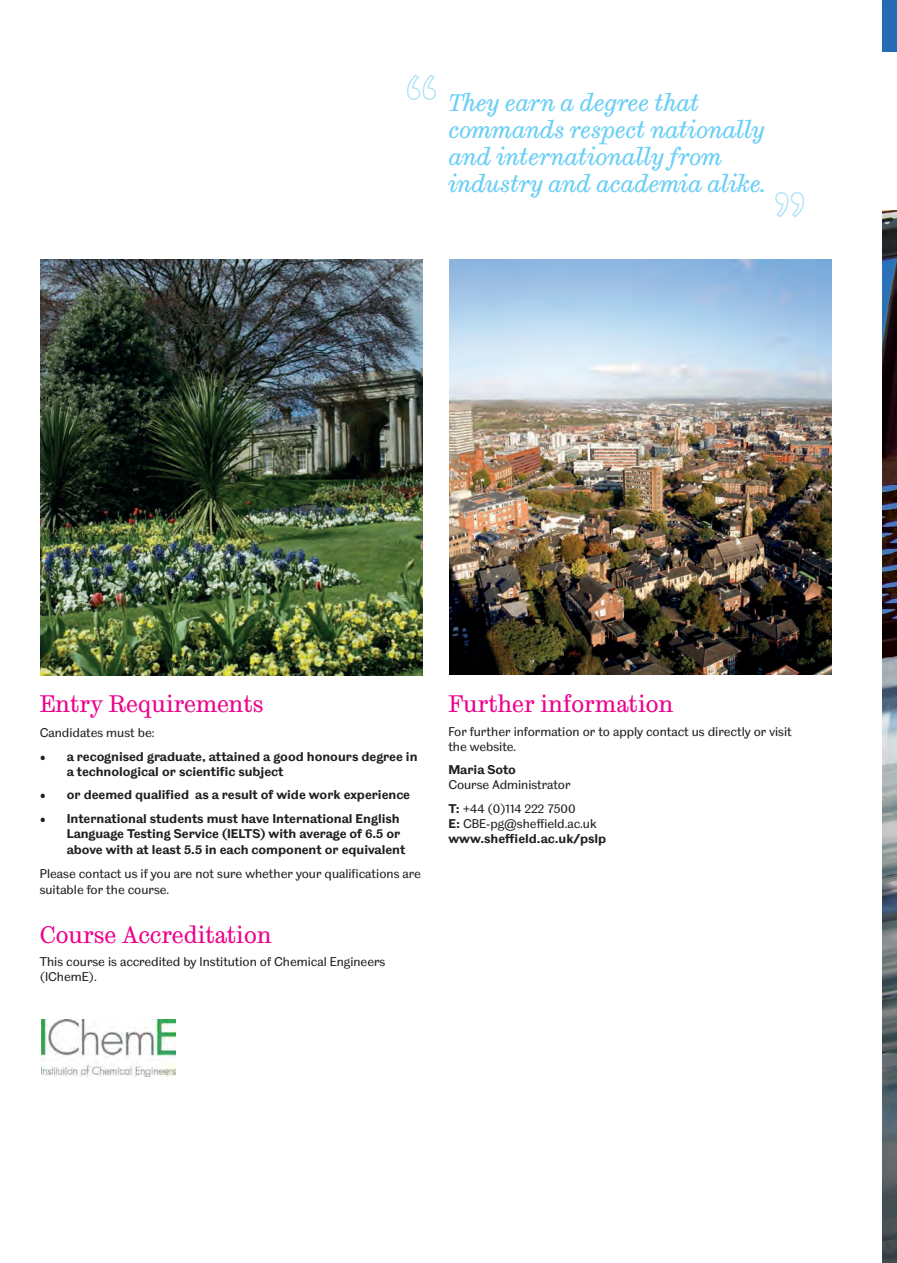
<style>
.page{position:relative;width:897px;height:1263px;background:#fff}
.page>*{position:absolute;margin:0;border:0;box-sizing:border-box;transform-origin:0 0}
.qote{font:italic 24px/27px "TUOS Stephenson";letter-spacing:-.005em;color:#6bcff6}
.sub_head{font:24px "TUOS Stephenson";color:#ed028c}
.body{font:12.75px/15px "TUOS Blake";color:#231f20}
.t1{font:700 12.75px/15px "TUOS Blake";color:#231f20}
.s1{font-weight:700}
</style>
<div class="page">
<img style="left:882px;top:0;width:14px;height:1263px">
<img style="left:449px;top:259px;width:382px;height:416px">
<img style="left:40px;top:259px;width:383px;height:416px">
<svg style="left:407px;top:74px;width:29px;height:26px"></svg>
<svg style="left:775px;top:192px;width:29px;height:26px"></svg>
<div style="left:853px;top:53px;width:43px;height:157px;background:#fff"></div>
<img style="left:42px;top:1019px;width:133px;height:58px">
<p class="qote" style="left:448px;top:90px;width:319px">They earn a degree that commands respect nationally and internationally from industry and academia alike.</p>
<p class="sub_head" style="left:40px;top:689px;width:225px">Entry Requirements</p>
<p class="body" style="left:40px;top:725px;width:117px">Candidates must be:</p>
<p class="t1" style="left:67px;top:749px;width:352px;text-indent:-27px">• a recognised graduate, attained a good honours degree in a technological or scientific subject</p>
<p class="t1" style="left:40px;top:787px;width:372px">• or deemed qualified as a result of wide work experience</p>
<p class="t1" style="left:40px;top:811px;width:362px;text-align:right">• International students must have International English<br>Language Testing Service (IELTS) with average of 6.5 or</p>
<p class="t1" style="left:67px;top:842px;width:340px">above with at least 5.5 in each component or equivalent</p>
<p class="body" style="left:40px;top:865px;width:383px;line-height:16.5px">Please contact us if you are not sure whether your qualifications are suitable for the course.</p>
<p class="sub_head" style="left:40px;top:919px;width:233px">Course Accreditation</p>
<p class="body" style="left:40px;top:954px;width:347px">This course is accredited by Institution of Chemical Engineers (IChemE).</p>
<p class="sub_head" style="left:448px;top:689px;width:227px">Further information</p>
<p class="body" style="left:448px;top:723px;width:345px">For further information or to apply contact us directly or visit the website.</p>
<p class="body" style="left:448px;top:762px;width:124px"><span class="s1">Maria Soto<br></span>Course Administrator</p>
<p class="body" style="left:448px;top:800px;width:159px"><span class="s1">T:</span> +44 (0)114 222 7500<br><span class="s1">E:</span> CBE-pg@sheffield.ac.uk <span class="s1">www.sheffield.ac.uk/pslp</span></p>
</div>
